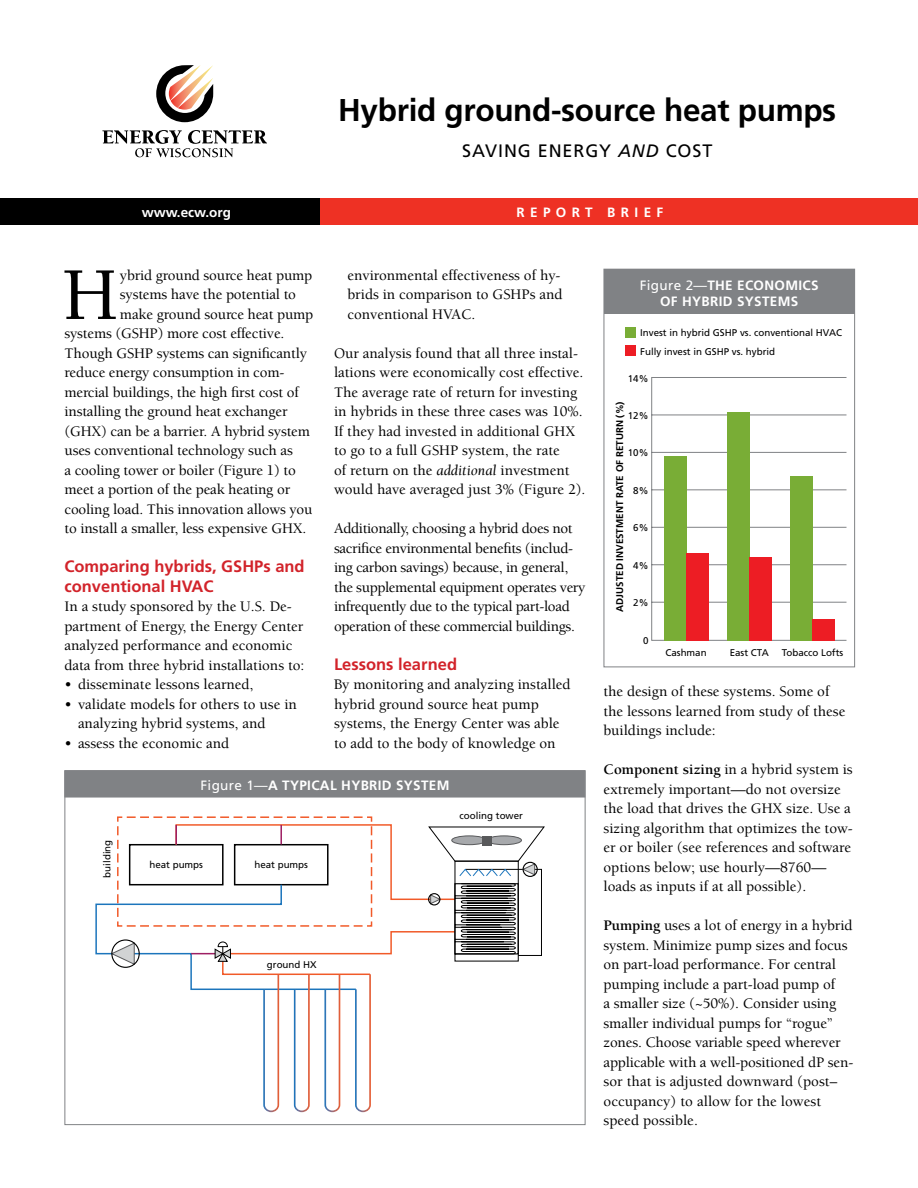
<style>
.page{position:relative;width:918px;height:1188px;background:#fff}
.page>*{position:absolute;margin:0;border:0;box-sizing:border-box;transform-origin:0 0}
.t1{font:500 76.35px "Berkeley";color:#000}
.t2{font:700 31.5px "Frutiger";letter-spacing:-.01em;color:#000}
.t3{font:18px "Frutiger";letter-spacing:.05em;color:#000}
.t4{font:700 16.5px/19.5px "Frutiger";color:#d2232a}
.t5{font:500 15px/19.5px "Berkeley";color:#000}
.t6{font:500 15px/19.5px "Berkeley";letter-spacing:-.02em;color:#000}
.t7{font:700 13.5px/16.2px "Frutiger";letter-spacing:.025em;color:#fff;text-align:center}
.t8{font:700 13.5px "Frutiger";color:#fff}
.t9{font:700 13.5px "Frutiger";letter-spacing:.4em;color:#fff}
.t10{font:9.75px "Frutiger";color:#000}
.t11{font:700 9.75px "Frutiger";color:#000}
.s1{font-style:italic}
.s2{font-weight:400;font-style:italic}
.s3{font-weight:700}
.s4{font-weight:400}
</style>
<div class="page">
<div style="left:320px;top:198px;width:598px;height:27px;background:#ee3124"></div>
<div style="left:0;top:198px;width:320px;height:27px;background:#000"></div>
<svg style="left:156px;top:65px;width:57px;height:57px"></svg>
<svg style="left:102px;top:130px;width:165px;height:27px"></svg>
<div style="left:64px;top:770px;width:521px;height:27px;background:#808285"></div>
<svg style="left:95px;top:816px;width:450px;height:296px"></svg>
<div style="left:428px;top:893px;width:12px;height:12px;border:1px solid #000;border-radius:50%"></div>
<div style="left:604px;top:269px;width:251px;height:45px;background:#808285"></div>
<div style="left:604px;top:269px;width:251px;height:398px;border:1px solid #808285"></div>
<svg style="left:651px;top:377px;width:195px;height:264px"></svg>
<div style="left:664px;top:456px;width:22px;height:184px;background:#79ad36"></div>
<div style="left:686px;top:553px;width:22px;height:87px;background:#ed1d24"></div>
<div style="left:727px;top:412px;width:22px;height:228px;background:#79ad36"></div>
<div style="left:749px;top:557px;width:22px;height:83px;background:#ed1d24"></div>
<div style="left:790px;top:476px;width:23px;height:164px;background:#79ad36"></div>
<div style="left:813px;top:619px;width:22px;height:21px;background:#ed1d24"></div>
<div style="left:625px;top:346px;width:11px;height:10px;background:#ed1d24"></div>
<div style="left:625px;top:328px;width:11px;height:10px;background:#79ad36"></div>
<h2 class="t2" style="left:338px;top:92px;width:500px">Hybrid ground-source heat pumps</h2>
<p class="t3" style="left:462px;top:140px;width:252px">SAVING ENERGY <span class="s1">AND</span> COST</p>
<p class="t8" style="left:142px;top:204px;width:91px">www.ecw.org</p>
<p class="t9" style="left:516px;top:204px;width:148px">REPORT BRIEF</p>
<p class="t5" style="left:348px;top:266px;width:216px">environmental effectiveness of hy&shy;brids in comparison to GSHPs and conventional HVAC.</p>
<p class="t5" style="left:334px;top:344px;width:253px">Our analysis found that all three instal&shy;lations were economically cost effective.<br>The average rate of return for investing in hybrids in these three cases was 10%.<br>If they had invested in additional GHX to go to a full GSHP system, the rate<br>of return on the <span class="s2">additional</span> investment would have averaged just 3% (Figure 2).</p>
<p class="t6" style="left:334px;top:519px;width:253px">Additionally, choosing a hybrid does not sacrifice environmental benefits (includ&shy;ing carbon savings) because, in general, the supplemental equipment operates very infrequently due to the typical part-load operation of these commercial buildings.</p>
<p class="t4" style="left:334px;top:654px;width:125px">Lessons learned</p>
<p class="t5" style="left:334px;top:675px;width:238px">By monitoring and analyzing installed hybrid ground source heat pump systems, the Energy Center was able to add to the body of knowledge on</p>
<p class="t5" style="left:604px;top:682px;width:243px">the design of these systems. Some of the lessons learned from study of these buildings include:</p>
<p class="t5" style="left:604px;top:760px;width:251px"><span class="s3">Component sizing</span> in a hybrid system is extremely important—do not oversize the load that drives the GHX size. Use a sizing algorithm that optimizes the tow&shy;er or boiler (see references and software options below; use hourly—8760— loads as inputs if at all possible).</p>
<p class="t5" style="left:604px;top:916px;width:251px"><span class="s3">Pumping</span> uses a lot of energy in a hybrid system. Minimize pump sizes and focus on part-load performance. For central pumping include a part-load pump of<br>a smaller size (~50%). Consider using smaller individual pumps for “rogue” zones. Choose variable speed wherever applicable with a well-positioned dP sen&shy;sor that is adjusted downward (post– occupancy) to allow for the lowest speed possible.</p>
<h1 class="t1" style="left:63px;top:255px;width:57px">H</h1>
<p class="t5" style="left:120px;top:266px;width:194px">ybrid ground source heat pump</p>
<p class="t7" style="left:640px;top:277px;width:180px"><span class="s4">Figure 2—</span>THE ECONOMICS<br>OF HYBRID SYSTEMS</p>
<p class="t5" style="left:120px;top:285px;width:178px">systems have the potential to</p>
<p class="t5" style="left:120px;top:305px;width:195px">make ground source heat pump</p>
<p class="t5" style="left:65px;top:324px;width:221px">systems (GSHP) more cost effective.</p>
<p class="t5" style="left:65px;top:344px;width:244px">Though GSHP systems can significantly</p>
<p class="t5" style="left:65px;top:363px;width:221px">reduce energy consumption in com-</p>
<p class="t5" style="left:65px;top:383px;width:236px">mercial buildings, the high first cost of</p>
<p class="t5" style="left:65px;top:402px;width:225px">installing the ground heat exchanger</p>
<p class="t5" style="left:65px;top:422px;width:247px">(GHX) can be a barrier. A hybrid system</p>
<p class="t5" style="left:65px;top:441px;width:230px">uses conventional technology such as</p>
<p class="t5" style="left:65px;top:461px;width:233px">a cooling tower or boiler (Figure 1) to</p>
<p class="t5" style="left:65px;top:480px;width:227px">meet a portion of the peak heating or</p>
<p class="t5" style="left:65px;top:500px;width:250px">cooling load. This innovation allows you</p>
<p class="t5" style="left:65px;top:519px;width:243px">to install a smaller, less expensive GHX.</p>
<p class="t4" style="left:64px;top:557px;width:242px">Comparing hybrids, GSHPs and conventional HVAC</p>
<p class="t5" style="left:64px;top:597px;width:241px">In a study sponsored by the U.S. De&shy;partment of Energy, the Energy Center analyzed performance and economic data from three hybrid installations to:</p>
<p class="t5" style="left:64px;top:675px;width:191px">• disseminate lessons learned,</p>
<p class="t5" style="left:78px;top:695px;width:220px;text-indent:-14px">• validate models for others to use in analyzing hybrid systems, and</p>
<p class="t5" style="left:64px;top:734px;width:166px">• assess the economic and</p>
<p class="t10" style="left:640px;top:327px;width:203px">Invest in hybrid GSHP vs. conventional HVAC</p>
<p class="t10" style="left:640px;top:346px;width:137px">Fully invest in GSHP vs. hybrid</p>
<p class="t10" style="left:628px;top:372px;width:22px">14%</p>
<p class="t10" style="left:628px;top:410px;width:22px">12%</p>
<p class="t10" style="left:628px;top:447px;width:22px">10%</p>
<p class="t10" style="left:633px;top:485px;width:17px">8%</p>
<p class="t10" style="left:633px;top:522px;width:17px">6%</p>
<p class="t10" style="left:633px;top:560px;width:17px">4%</p>
<p class="t10" style="left:633px;top:597px;width:17px">2%</p>
<p class="t10" style="left:643px;top:635px;width:7px">0</p>
<p class="t11" style="left:614px;top:612px;width:212px;rotate:-90deg">ADJUSTED INVESTMENT RATE OF RETURN (%)</p>
<p class="t10" style="left:730px;top:647px;width:41px">East CTA</p>
<p class="t10" style="left:782px;top:647px;width:63px">Tobacco Lofts</p>
<p class="t10" style="left:665px;top:647px;width:43px">Cashman</p>
<p class="t7" style="left:201px;top:777px;width:251px"><span class="s4">Figure 1—</span>A TYPICAL HYBRID SYSTEM</p>
<p class="t10" style="left:460px;top:810px;width:65px">cooling tower</p>
<p class="t10" style="left:102px;top:878px;width:39px;rotate:-90deg">building</p>
<p class="t10" style="left:254px;top:859px;width:55px">heat pumps</p>
<p class="t10" style="left:149px;top:859px;width:55px">heat pumps</p>
<p class="t10" style="left:267px;top:959px;width:51px">ground HX</p>
</div>
